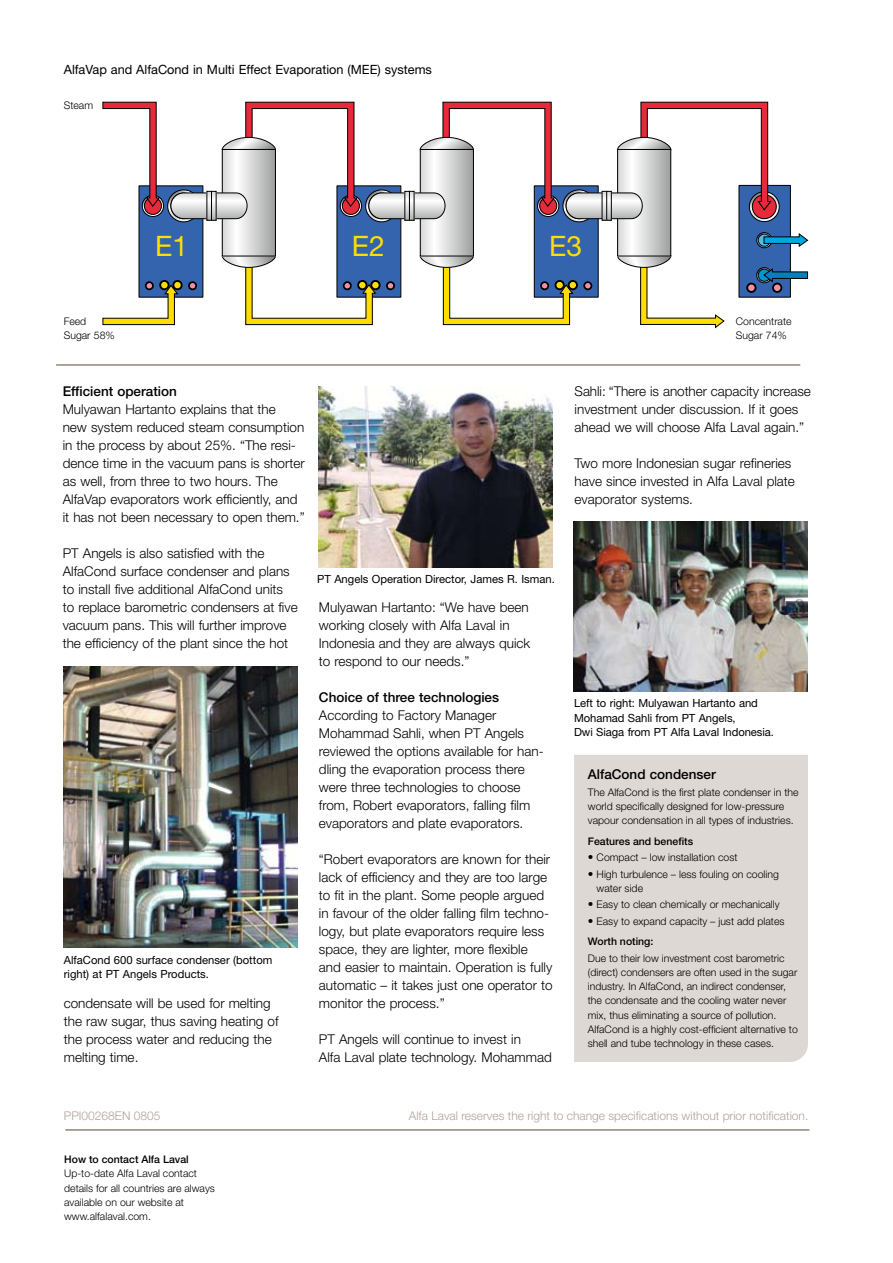
<style>
.page{position:relative;width:893px;height:1263px;background:#fff}
.page>*{position:absolute;margin:0;border:0;box-sizing:border-box;transform-origin:0 0}
.t1{font:28.2px "Helvetica Neue";color:#fd0}
.t2{font:300 13.5px/18px "Helvetica Neue";color:#000}
.t3{font:500 13.5px "Helvetica Neue";color:#000}
.t4{font:12.75px "Helvetica Neue";color:#000}
.t5{font:300 12px "Helvetica Neue";color:#b1a39a}
.t6{font:11.25px/14.2px "Helvetica Neue";color:#000}
.t7{font:300 10.5px/14.2px "Helvetica Neue";color:#000}
.t8{font:500 10.5px "Helvetica Neue";color:#000}
.s1{font-size:11.25px}
.s2{font-weight:500}
</style>
<div class="page">
<hr style="left:65px;top:1129px;width:744px;height:2px;background:#948479">
<hr style="left:56px;top:364px;width:744px;height:2px;background:#948479">
<img style="left:574px;top:522px;width:234px;height:170px">
<img style="left:64px;top:666px;width:234px;height:282px">
<svg style="left:102px;top:102px;width:706px;height:226px"></svg>
<svg style="left:604px;top:193px;width:1px;height:25px"></svg>
<svg style="left:608px;top:193px;width:1px;height:25px"></svg>
<div style="left:606px;top:191px;width:5px;height:29px;border:1px solid #000"></div>
<img style="left:319px;top:387px;width:234px;height:181px">
<div style="left:574px;top:755px;width:234px;height:307px;background:#ded8d4"></div>
<p class="t4" style="left:64px;top:62px;width:370px">AlfaVap and AlfaCond in Multi Effect Evaporation (MEE) systems</p>
<p class="t7" style="left:64px;top:98px;width:31px">Steam</p>
<h1 class="t1" style="left:155px;top:229px;width:34px">E1</h1>
<h1 class="t1" style="left:352px;top:229px;width:34px">E2</h1>
<h1 class="t1" style="left:549px;top:229px;width:34px">E3</h1>
<p class="t7" style="left:64px;top:315px;width:53px;line-height:13.5px">Feed<br>Sugar 58%</p>
<p class="t7" style="left:736px;top:315px;width:57px;line-height:13.5px">Concentrate<br>Sugar 74%</p>
<p class="t3" style="left:63px;top:383px;width:116px">Efficient operation</p>
<p class="t2" style="left:63px;top:400px;width:243px">Mulyawan Hartanto explains that the<br>new system reduced steam consumption in the process by about 25%. “The resi&shy;dence time in the vacuum pans is shorter as well, from three to two hours. The AlfaVap evaporators work efficiently, and it has not been necessary to open them.”</p>
<p class="t2" style="left:63px;top:544px;width:236px">PT Angels is also satisfied with the AlfaCond surface condenser and plans to install five additional AlfaCond units to replace barometric condensers at five vacuum pans. This will further improve the efficiency of the plant since the hot</p>
<p class="t6" style="left:64px;top:953px;width:210px">AlfaCond 600 surface condenser (bottom right) at PT Angels Products.</p>
<p class="t2" style="left:64px;top:994px;width:216px">condensate will be used for melting the raw sugar, thus saving heating of the process water and reducing the melting time.</p>
<p class="t6" style="left:317px;top:572px;width:239px">PT Angels Operation Director, James R. Isman.</p>
<p class="t2" style="left:319px;top:598px;width:213px">Mulyawan Hartanto: “We have been working closely with Alfa Laval in<br>Indonesia and they are always quick to respond to our needs.”</p>
<p class="t3" style="left:319px;top:689px;width:182px">Choice of three technologies</p>
<p class="t2" style="left:319px;top:706px;width:226px">According to Factory Manager Mohammad Sahli, when PT Angels reviewed the options available for han&shy;dling the evaporation process there were three technologies to choose from, Robert evaporators, falling film evaporators and plate evaporators.</p>
<p class="t2" style="left:319px;top:850px;width:235px">“Robert evaporators are known for their lack of efficiency and they are too large to fit in the plant. Some people argued in favour of the older falling film techno&shy;logy, but plate evaporators require less space, they are lighter, more flexible and easier to maintain. Operation is fully automatic – it takes just one operator to monitor the process.”</p>
<p class="t2" style="left:319px;top:1030px;width:234px">PT Angels will continue to invest in<br>Alfa Laval plate technology. Mohammad</p>
<p class="t2" style="left:575px;top:382px;width:238px">Sahli: “There is another capacity increase investment under discussion. If it goes ahead we will choose Alfa Laval again.”</p>
<p class="t2" style="left:575px;top:454px;width:222px">Two more Indonesian sugar refineries have since invested in Alfa Laval plate evaporator systems.</p>
<p class="t6" style="left:574px;top:696px;width:201px">Left to right: Mulyawan Hartanto and<br>Mohamad Sahli from PT Angels,<br>Dwi Siaga from PT Alfa Laval Indonesia.</p>
<p class="t3" style="left:588px;top:766px;width:129px">AlfaCond condenser</p>
<p class="t7" style="left:588px;top:785px;width:212px">The AlfaCond is the first plate condenser in the world specifically designed for low-pressure vapour condensation in all types of industries.</p>
<p class="t8" style="left:588px;top:835px;width:107px">Features and benefits</p>
<p class="t7" style="left:588px;top:850px;width:151px"><span class="s1">•</span> Compact – low installation cost</p>
<p class="t7" style="left:597px;top:866px;width:184px;text-indent:-9px"><span class="s1">•</span> High turbulence – less fouling on cooling water side</p>
<p class="t7" style="left:588px;top:897px;width:193px"><span class="s1">•</span> Easy to clean chemically or mechanically</p>
<p class="t7" style="left:588px;top:910px;width:198px;line-height:20.7px"><span class="s1">•</span> Easy to expand capacity – just add plates<br><span class="s2">Worth noting:</span></p>
<p class="t7" style="left:588px;top:950px;width:212px">Due to their low investment cost barometric (direct) condensers are often used in the sugar industry. In AlfaCond, an indirect condenser, the condensate and the cooling water never mix, thus eliminating a source of pollution.<br>AlfaCond is a highly cost-efficient alternative to shell and tube technology in these cases.</p>
<p class="t5" style="left:64px;top:1108px;width:98px">PPI00268EN 0805</p>
<p class="t8" style="left:64px;top:1153px;width:126px">How to contact Alfa Laval</p>
<p class="t7" style="left:64px;top:1166px;width:152px">Up-to-date Alfa Laval contact details for all countries are always available on our website at www.alfalaval.com.</p>
<p class="t5" style="left:409px;top:1108px;width:401px">Alfa Laval reserves the right to change specifications without prior notification.</p>
</div>
